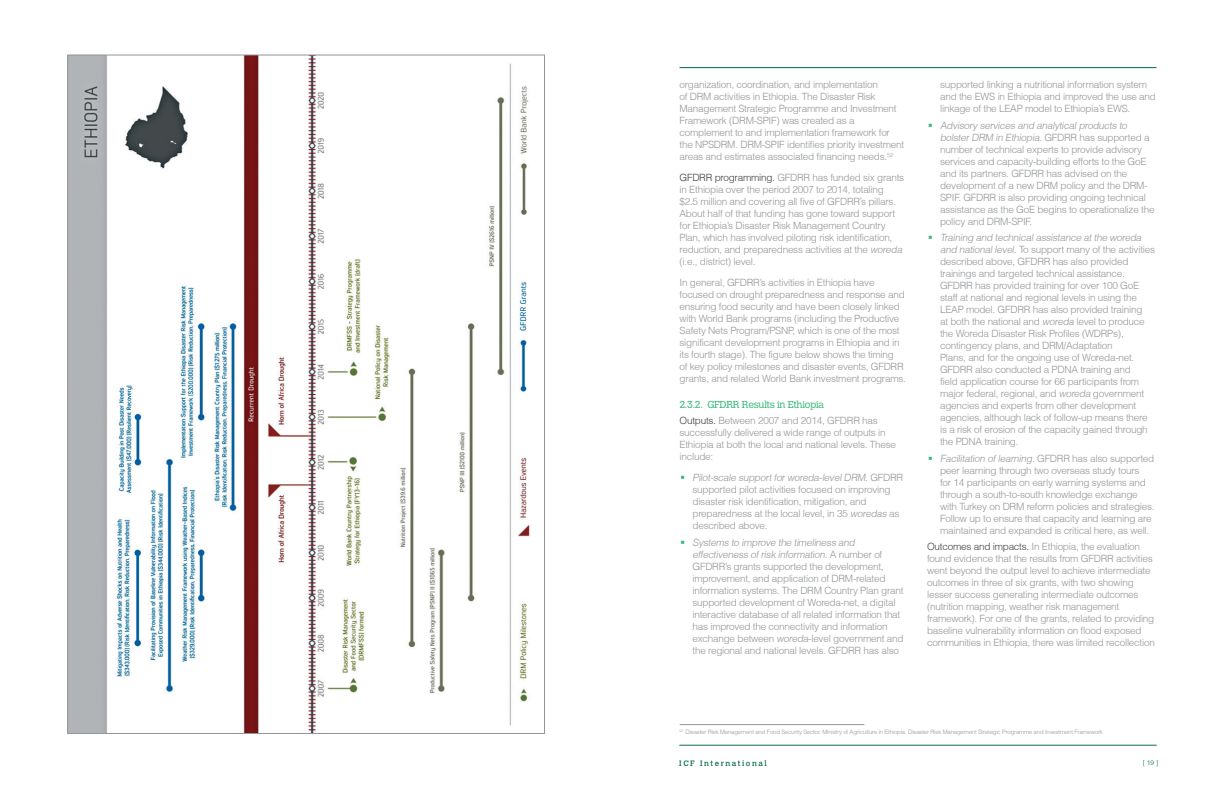
<style>
.page{position:relative;width:1224px;height:792px;background:#fff}
.page>*{position:absolute;margin:0;border:0;box-sizing:border-box;transform-origin:0 0}
.Body_Text{font:300 10px/12px "Helvetica";letter-spacing:-.025em;color:#939598}
.Heading_2a{font:300 10px "Calvert MT Std";letter-spacing:-.025em;color:#2bb572}
.t1{font:7.7px "Calvert MT Std";letter-spacing:.2em;color:#016749}
.t2{font:300 6.6px "Helvetica";color:#016849}
.Body_Text-2{font:300 6px "Helvetica";letter-spacing:-.025em;color:#939598}
.s1{color:#3e3e3f}
.s2{font-style:italic}
</style>
<div class="page">
<hr style="left:679px;top:745px;width:478px;height:1px;background:#0d6b4f">
<img style="left:69px;top:57px;width:461px;height:675px">
<hr style="left:680px;top:67px;width:476px;height:1px;background:#016849">
<hr style="left:680px;top:724px;width:184px;height:1px;background:#939598">
<p class="Body_Text" style="left:680px;top:79px;width:226px">organization, coordination, and implementation<br>of DRM activities in Ethiopia. The Disaster Risk Management Strategic Programme and Investment Framework (DRM-SPIF) was created as a complement to and implementation framework for the NPSDRM. DRM-SPIF identifies priority investment areas and estimates associated financing needs.<sup>52</sup></p>
<p class="Body_Text" style="left:680px;top:172px;width:226px"><span class="s1">GFDRR programming.</span> GFDRR has funded six grants in Ethiopia over the period 2007 to 2014, totaling $2.5 million and covering all five of GFDRR’s pillars.<br>About half of that funding has gone toward support for Ethiopia’s Disaster Risk Management Country Plan, which has involved piloting risk identification, reduction, and preparedness activities at the <span class="s2">woreda </span>(i.e., district) level.</p>
<p class="Body_Text" style="left:680px;top:277px;width:228px">In general, GFDRR’s activities in Ethiopia have focused on drought preparedness and response and ensuring food security and have been closely linked with World Bank programs (including the Productive Safety Nets Program/PSNP, which is one of the most significant development programs in Ethiopia and in its fourth stage). The figure below shows the timing<br>of key policy milestones and disaster events, GFDRR grants, and related World Bank investment programs.</p>
<p class="Heading_2a" style="left:680px;top:399px;width:146px">2.3.2. GFDRR Results in Ethiopia</p>
<p class="Body_Text" style="left:680px;top:415px;width:218px"><span class="s1">Outputs.</span> Between 2007 and 2014, GFDRR has successfully delivered a wide range of outputs in Ethiopia at both the local and national levels. These include:</p>
<p class="Body_Text" style="left:692px;top:472px;width:212px"><span class="s2">Pilot-scale supportforworeda-levelDRM</span>. G F D R R supported pilot activities focused on improving disaster risk identification, mitigation, and preparedness at the local level, in 35 <span class="s2">woredas</span> as described above.</p>
<p class="Body_Text" style="left:692px;top:536px;width:213px"><span class="s2">Systems to improve the timeliness and effectiveness ofrisk information.</span>A n u m b e r o f GFDRR’s grants supported the development, improvement, and application of DRM-related information systems. The DRM Country Plan grant supported development of Woreda-net, a digital interactive database of all related information that has improved the connectivity and information exchange between <span class="s2">woreda</span>-level government and the regional and national levels. GFDRR has also</p>
<p class="Body_Text" style="left:940px;top:79px;width:217px">supported linking a nutritional information system and the EWS in Ethiopia and improved the use and linkage of the LEAP model to Ethiopia’s EWS.</p>
<p class="Body_Text" style="left:940px;top:119px;width:216px"><span class="s2">Advisory services and analyticalproducts to bolsterDRM in Ethiopia.</span>G F D R R h as s u p p o rte d a number of technical experts to provide advisory services and capacity-building efforts to the GoE and its partners. GFDRR has advised on the development of a new DRM policy and the DRM-SPIF. GFDRR is also providing ongoing technical assistance as the GoE begins to operationalize the policy and DRM-SPIF.</p>
<p class="Body_Text" style="left:940px;top:232px;width:217px"><span class="s2">Training and technicalassistance atthe woreda and nationallevel.</span>To support many of the activities described above, GFDRR has also provided trainings and targeted technical assistance.<br>GFDRR has provided training for over 100 GoE staff at national and regional levels in using the LEAP model. GFDRR has also provided training<br>at both the national and <span class="s2">woreda</span> level to produce the Woreda Disaster Risk Profiles (WDRPs), contingency plans, and DRM/Adaptation<br>Plans, and for the ongoing use of Woreda-net.<br>GFDRR also conducted a PDNA training and<br>field application course for 66 participants from major federal, regional, and <span class="s2">woreda</span> government agencies and experts from other development agencies, although lack of follow-up means there is a risk of erosion of the capacity gained through the PDNA training.</p>
<p class="Body_Text" style="left:940px;top:452px;width:216px"><span class="s2">Facilitation oflearning.</span>G F D R R h as a l so s u p po rte d peer learning through two overseas study tours<br>for 14 participants on early warning systems and through a south-to-south knowledge exchange with Turkey on DRM reform policies and strategies.<br>Follow up to ensure that capacity and learning are maintained and expanded is critical here, as well.</p>
<p class="Body_Text" style="left:927px;top:541px;width:229px"><span class="s1">Outcomes and impacts.</span> In Ethiopia, the evaluation found evidence that the results from GFDRR activities went beyond the output level to achieve intermediate outcomes in three of six grants, with two showing lesser success generating intermediate outcomes (nutrition mapping, weather risk management framework). For one of the grants, related to providing baseline vulnerability information on flood exposed communities in Ethiopia, there was limited recollection</p>
<p class="Body_Text-2" style="left:680px;top:728px;width:425px"><sup>52</sup> Disaster Risk Management and Food Security Sector, Ministry of Agriculture in Ethiopia. Disaster Risk Management Strategic Programme and Investment Framework</p>
<p class="t1" style="left:679px;top:759px;width:89px">ICF International</p>
<p class="t2" style="left:1143px;top:758px;width:17px">[ 19 ]</p>
</div>
